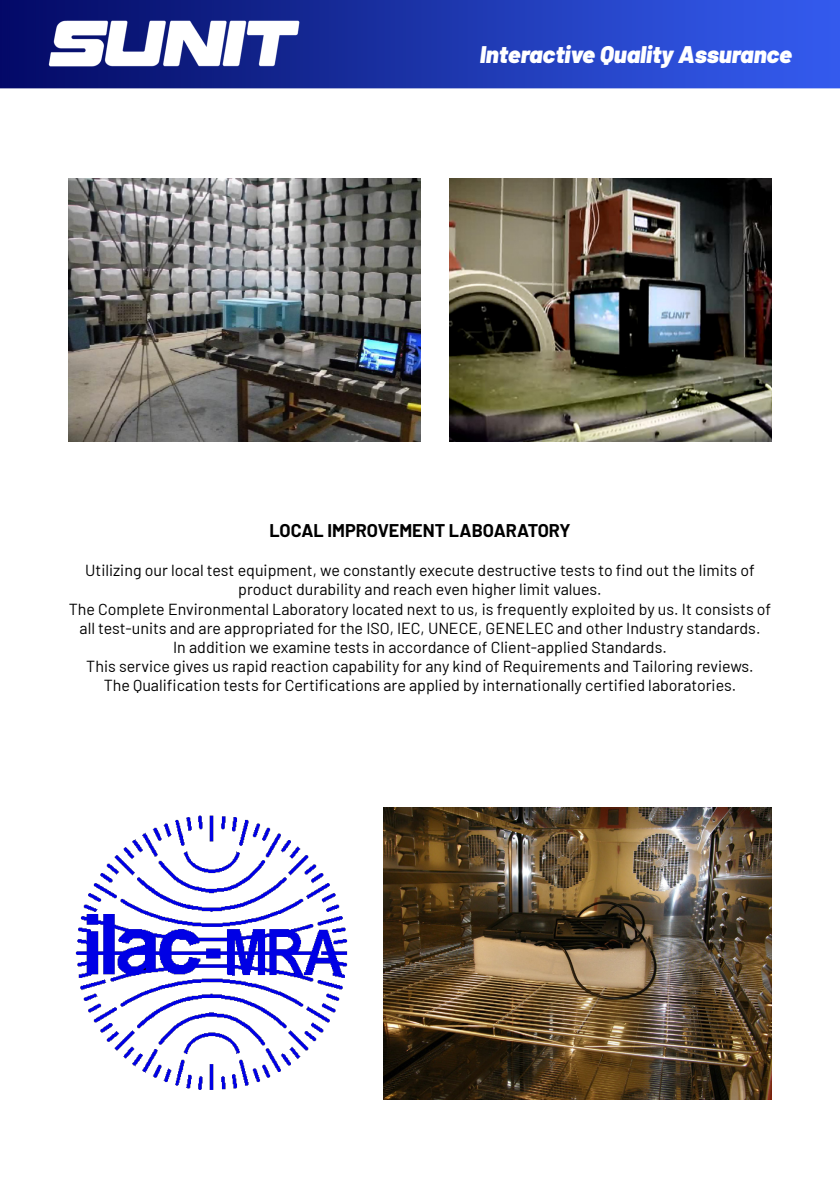
<style>
.page{position:relative;width:840px;height:1191px;background:#fff}
.page>*{position:absolute;margin:0;border:0;box-sizing:border-box;transform-origin:0 0}
.t1{font:italic 900 24px "Barlow";color:#fff}
.t2{font:700 18px "Barlow";color:#000}
.t3{font:16px/19.2px "Barlow";color:#000;text-align:center}
</style>
<div class="page">
<img style="left:0;top:0;width:839px;height:1100px">
<img style="left:68px;top:178px;width:352px;height:263px">
<img style="left:449px;top:178px;width:322px;height:263px">
<img style="left:68px;top:807px;width:286px;height:292px">
<img style="left:383px;top:807px;width:388px;height:292px">
<h1 class="t1" style="left:479px;top:36px;width:313px">Interactive Quality Assurance</h1>
<p class="t2" style="left:269px;top:517px;width:302px">LOCAL IMPROVEMENT LABOARATORY</p>
<p class="t3" style="left:69px;top:559px;width:703px">Utilizing our local test equipment, we constantly execute destructive tests to find out the limits of product durability and reach even higher limit values.<br>The Complete Environmental Laboratory located next to us, is frequently exploited by us. It consists of all test-units and are appropriated for the ISO, IEC, UNECE, GENELEC and other Industry standards.<br>In addition we examine tests in accordance of Client-applied Standards.<br>This service gives us rapid reaction capability for any kind of Requirements and Tailoring reviews.<br>The Qualification tests for Certifications are applied by internationally certified laboratories.</p>
</div>
